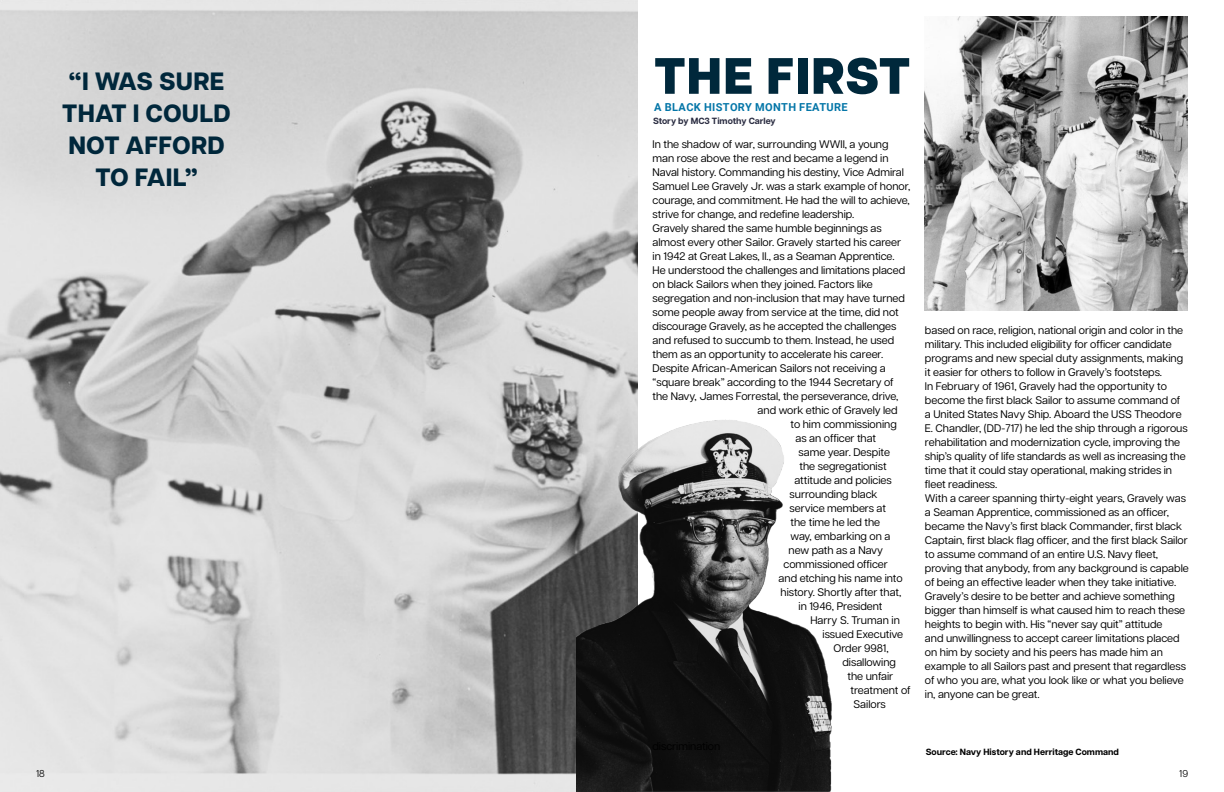
<style>
.page{position:relative;width:1224px;height:792px;background:#fff}
.page>*{position:absolute;margin:0;border:0;box-sizing:border-box;transform-origin:0 0}
.t1{font:800 51px "Articulat CF";letter-spacing:.02em;color:#00283b}
.t2{font:800 25px/32px "Articulat CF";letter-spacing:.01em;color:#00273b;text-align:center}
.t3{font:11px/14px "Articulat CF";color:#000}
.t4{font:700 11px "Roboto";letter-spacing:.035em;color:#0476a8}
.t5{font:10px "Articulat CF";color:#000}
.t6{font:700 9px "Articulat CF";color:#000}
.t7{font:700 9px "Articulat CF";color:#2b2d42}
</style>
<div class="page">
<img style="left:0;top:0;width:637px;height:792px">
<img style="left:576px;top:387px;width:256px;height:405px">
<img style="left:925px;top:16px;width:263px;height:294px">
<h2 class="t2" style="left:62px;top:65px;width:170px">“I WAS SURE<br>THAT I COULD<br>NOT AFFORD<br>TO FAIL”</h2>
<h1 class="t1" style="left:654px;top:38px;width:257px">THE FIRST</h1>
<p class="t4" style="left:654px;top:99px;width:195px">A BLACK HISTORY MONTH FEATURE</p>
<p class="t7" style="left:653px;top:114px;width:124px">Story by MC3 Timothy Carley</p>
<p class="t3" style="left:653px;top:136px;width:238px">In the shadow of war, surrounding WWII, a young</p>
<p class="t3" style="left:653px;top:150px;width:238px">man rose above the rest and became a legend in</p>
<p class="t3" style="left:653px;top:164px;width:253px">Naval history. Commanding his destiny, Vice Admiral</p>
<p class="t3" style="left:653px;top:178px;width:259px">Samuel Lee Gravely Jr. was a stark example of honor,</p>
<p class="t3" style="left:653px;top:192px;width:259px">courage, and commitment. He had the will to achieve,</p>
<p class="t3" style="left:653px;top:206px;width:203px">strive for change, and redefine leadership.</p>
<p class="t3" style="left:653px;top:220px;width:231px">Gravely shared the same humble beginnings as</p>
<p class="t3" style="left:653px;top:234px;width:250px">almost every other Sailor. Gravely started his career</p>
<p class="t3" style="left:653px;top:248px;width:243px">in 1942 at Great Lakes, Il., as a Seaman Apprentice.</p>
<p class="t3" style="left:653px;top:262px;width:254px">He understood the challenges and limitations placed</p>
<p class="t3" style="left:653px;top:276px;width:222px">on black Sailors when they joined. Factors like</p>
<p class="t3" style="left:653px;top:290px;width:254px">segregation and non-inclusion that may have turned</p>
<p class="t3" style="left:653px;top:304px;width:248px">some people away from service at the time, did not</p>
<p class="t3" style="left:653px;top:318px;width:246px">discourage Gravely, as he accepted the challenges</p>
<p class="t3" style="left:653px;top:332px;width:243px">and refused to succumb to them. Instead, he used</p>
<p class="t3" style="left:653px;top:346px;width:232px">them as an opportunity to accelerate his career.</p>
<p class="t3" style="left:653px;top:360px;width:235px">Despite African-American Sailors not receiving a</p>
<p class="t3" style="left:653px;top:374px;width:243px">“square break” according to the 1944 Secretary of</p>
<p class="t3" style="left:653px;top:388px;width:247px">the Navy, James Forrestal, the perseverance, drive,</p>
<p class="t3" style="left:758px;top:402px;width:142px">and work ethic of Gravely led</p>
<p class="t3" style="left:791px;top:416px;width:108px">to him commissioning</p>
<p class="t3" style="left:796px;top:430px;width:82px">as an officer that</p>
<p class="t3" style="left:799px;top:444px;width:93px">same year. Despite</p>
<p class="t3" style="left:800px;top:458px;width:89px">the segregationist</p>
<p class="t3" style="left:795px;top:472px;width:99px">attitude and policies</p>
<p class="t3" style="left:790px;top:486px;width:89px">surrounding black</p>
<p class="t3" style="left:790px;top:500px;width:98px">service members at</p>
<p class="t3" style="left:791px;top:514px;width:91px">the time he led the</p>
<p class="t3" style="left:791px;top:528px;width:101px">way, embarking on a</p>
<p class="t3" style="left:789px;top:542px;width:96px">new path as a Navy</p>
<p class="t3" style="left:784px;top:556px;width:106px">commissioned officer</p>
<p class="t3" style="left:779px;top:570px;width:126px">and etching his name into</p>
<p class="t3" style="left:781px;top:584px;width:122px">history. Shortly after that,</p>
<p class="t3" style="left:799px;top:598px;width:85px">in 1946, President</p>
<p class="t3" style="left:811px;top:612px;width:91px">Harry S. Truman in</p>
<p class="t3" style="left:823px;top:626px;width:82px">issued Executive</p>
<p class="t3" style="left:834px;top:640px;width:57px">Order 9981,</p>
<p class="t3" style="left:843px;top:654px;width:55px">disallowing</p>
<p class="t3" style="left:848px;top:668px;width:47px">the unfair</p>
<p class="t3" style="left:851px;top:682px;width:62px">treatment of</p>
<p class="t3" style="left:854px;top:696px;width:34px">Sailors</p>
<p class="t3" style="left:925px;top:322px;width:265px">based on race, religion, national origin and color in the military. This included eligibility for officer candidate programs and new special duty assignments, making it easier for others to follow in Gravely’s footsteps.<br>In February of 1961, Gravely had the opportunity to become the first black Sailor to assume command of a United States Navy Ship. Aboard the USS Theodore E. Chandler, (DD-717) he led the ship through a rigorous rehabilitation and modernization cycle, improving the ship’s quality of life standards as well as increasing the time that it could stay operational, making strides in fleet readiness.<br>With a career spanning thirty-eight years, Gravely was a Seaman Apprentice, commissioned as an officer, became the Navy’s first black Commander, first black Captain, first black flag officer, and the first black Sailor to assume command of an entire U.S. Navy fleet, proving that anybody, from any background is capable of being an effective leader when they take initiative.<br>Gravely’s desire to be better and achieve something bigger than himself is what caused him to reach these heights to begin with. His “never say quit” attitude<br>and unwillingness to accept career limitations placed on him by society and his peers has made him an example to all Sailors past and present that regardless of who you are, what you look like or what you believe in, anyone can be great.</p>
<p class="t6" style="left:926px;top:745px;width:195px">Source: Navy History and Herritage Command</p>
<p class="t5" style="left:36px;top:766px;width:10px">18</p>
<p class="t5" style="left:1179px;top:766px;width:10px">19</p>
</div>
